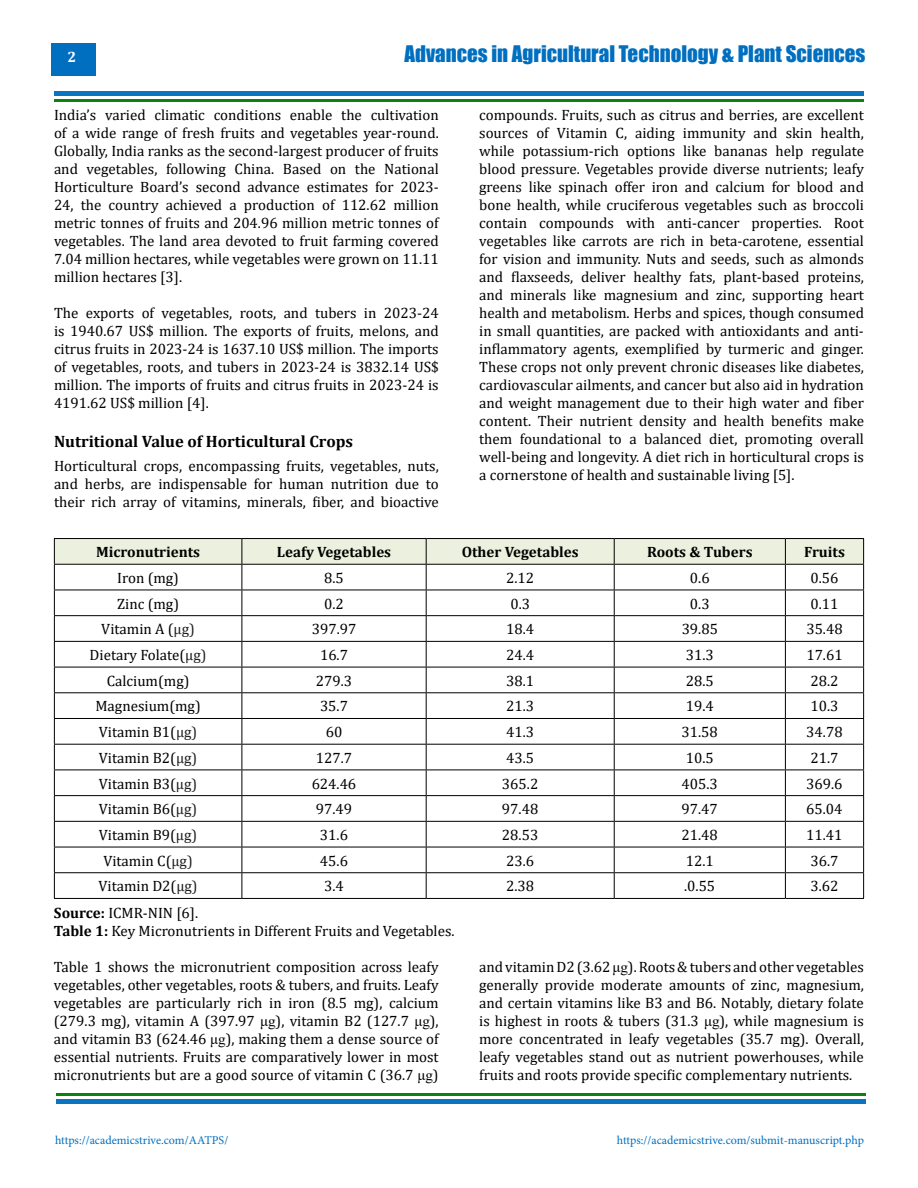
<style>
.page{position:relative;width:918px;height:1188px;background:#fff}
.page>*{position:absolute;margin:0;border:0;box-sizing:border-box;transform-origin:0 0}
.t1{font:21px "Impact";color:#006fc0}
.t2{font:700 16.5px "Cambria";color:#000}
.t3{font:15px/18px "Cambria";color:#000;text-align:justify}
.t4{font:700 15px "Cambria";color:#000}
.t5{font:700 15px "Cambria";color:#fff}
.t6{font:12px "Minion Pro";color:#006fc0}
.s1{color:#1f1f1f}
.s2{font-weight:700}
.s3{font-family:"Times New Roman"}
</style>
<div class="page">
<div style="left:51px;top:43px;width:45px;height:33px;background:#006fc0"></div>
<div style="left:54px;top:91px;width:810px;height:5px;background:#0b75c2"></div>
<div style="left:56px;top:1099px;width:810px;height:5px;background:#0b75c2"></div>
<hr style="left:54px;top:99px;width:810px;height:3px;background:#007f01">
<hr style="left:56px;top:1094px;width:810px;height:2px;background:#007f01">
<hr style="left:54px;top:538px;width:188px;height:1px;background:#000">
<hr style="left:242px;top:538px;width:184px;height:1px;background:#000">
<hr style="left:426px;top:538px;width:188px;height:1px;background:#000">
<hr style="left:614px;top:538px;width:171px;height:1px;background:#000">
<hr style="left:785px;top:538px;width:79px;height:1px;background:#000">
<svg style="left:54px;top:539px;width:810px;height:359px"></svg>
<hr style="left:54px;top:898px;width:188px;height:1px;background:#000">
<hr style="left:242px;top:898px;width:184px;height:1px;background:#000">
<hr style="left:426px;top:898px;width:188px;height:1px;background:#000">
<hr style="left:614px;top:898px;width:171px;height:1px;background:#000">
<hr style="left:785px;top:898px;width:79px;height:1px;background:#000">
<p class="t5" style="left:68px;top:47px;width:10px">2</p>
<h1 class="t1" style="left:405px;top:37px;width:462px">Advances in Agricultural Technology &amp; Plant Sciences</h1>
<p class="t3" style="left:54px;top:105px;width:386px">India’s varied climatic conditions enable the cultivation of a wide range of fresh fruits and vegetables year-round.<br>Globally, India ranks as the second-largest producer of fruits and vegetables, following China. Based on the National Horticulture Board’s second advance estimates for 2023- 24, the country achieved a production of 112.62 million metric tonnes of fruits and 204.96 million metric tonnes of vegetables. The land area devoted to fruit farming covered 7.04 million hectares, while vegetables were grown on 11.11 million hectares [3].</p>
<p class="t3" style="left:54px;top:303px;width:386px">The exports of vegetables, roots, and tubers in 2023-24 is 1940.67 US$ million. The exports of fruits, melons, and citrus fruits in 2023-24 is 1637.10 US$ million. The imports of vegetables, roots, and tubers in 2023-24 is 3832.14 US$ million. The imports of fruits and citrus fruits in 2023-24 is 4191.62 US$ million [4].</p>
<p class="t2" style="left:54px;top:429px;width:301px">Nutritional Value of Horticultural Crops</p>
<p class="t3" style="left:54px;top:457px;width:386px">Horticultural crops, encompassing fruits, vegetables, nuts, and herbs, are indispensable for human nutrition due to their rich array of vitamins, minerals, fiber, and bioactive</p>
<p class="t3" style="left:479px;top:105px;width:386px">compounds. Fruits, such as citrus and berries, are excellent sources of Vitamin C, aiding immunity and skin health, while potassium-rich options like bananas help regulate blood pressure. Vegetables provide diverse nutrients; leafy greens like spinach offer iron and calcium for blood and bone health, while cruciferous vegetables such as broccoli contain compounds with anti-cancer properties. Root vegetables like carrots are rich in beta-carotene, essential for vision and immunity. Nuts and seeds, such as almonds and flaxseeds, deliver healthy fats, plant-based proteins, and minerals like magnesium and zinc, supporting heart health and metabolism. Herbs and spices, though consumed in small quantities, are packed with antioxidants and anti&shy;inflammatory agents, exemplified by turmeric and ginger.<br>These crops not only prevent chronic diseases like diabetes, cardiovascular ailments, and cancer but also aid in hydration and weight management due to their high water and fiber content. Their nutrient density and health benefits make them foundational to a balanced diet, promoting overall well-being and longevity. A diet rich in horticultural crops is a cornerstone of health and sustainable living [5].</p>
<p class="t4" style="left:96px;top:542px;width:106px">Micronutrients</p>
<p class="t4" style="left:277px;top:542px;width:116px">Leafy Vegetables</p>
<p class="t4" style="left:462px;top:542px;width:118px">Other Vegetables</p>
<p class="t4" style="left:647px;top:542px;width:107px">Roots &amp; Tubers</p>
<p class="t4" style="left:804px;top:542px;width:42px">Fruits</p>
<p class="t3" style="left:117px;top:569px;width:63px">Iron (mg)</p>
<p class="t3" style="left:324px;top:569px;width:21px">8.5</p>
<p class="t3" style="left:506px;top:569px;width:30px">2.12</p>
<p class="t3" style="left:690px;top:569px;width:21px">0.6</p>
<p class="t3" style="left:811px;top:569px;width:30px">0.56</p>
<p class="t3" style="left:117px;top:594px;width:63px">Zinc (mg)</p>
<p class="t3" style="left:324px;top:594px;width:21px">0.2</p>
<p class="t3" style="left:510px;top:594px;width:21px">0.3</p>
<p class="t3" style="left:690px;top:594px;width:21px">0.3</p>
<p class="t3" style="left:811px;top:594px;width:30px">0.11</p>
<p class="t3" style="left:101px;top:620px;width:95px">Vitamin A (<span class="s1">μg)</span></p>
<p class="t3" style="left:312px;top:620px;width:46px">397.97</p>
<p class="t3" style="left:506px;top:620px;width:30px">18.4</p>
<p class="t3" style="left:682px;top:620px;width:38px">39.85</p>
<p class="t3" style="left:806px;top:620px;width:38px">35.48</p>
<p class="t3" style="left:90px;top:646px;width:119px">Dietary Folate(<span class="s1">μg)</span></p>
<p class="t3" style="left:320px;top:646px;width:30px">16.7</p>
<p class="t3" style="left:506px;top:646px;width:30px">24.4</p>
<p class="t3" style="left:686px;top:646px;width:30px">31.3</p>
<p class="t3" style="left:806px;top:646px;width:38px">17.61</p>
<p class="t3" style="left:107px;top:672px;width:84px">Calcium(mg)</p>
<p class="t3" style="left:316px;top:672px;width:38px">279.3</p>
<p class="t3" style="left:506px;top:672px;width:30px">38.1</p>
<p class="t3" style="left:686px;top:672px;width:30px">28.5</p>
<p class="t3" style="left:811px;top:672px;width:30px">28.2</p>
<p class="t3" style="left:95px;top:697px;width:107px">Magnesium(mg)</p>
<p class="t3" style="left:320px;top:697px;width:30px">35.7</p>
<p class="t3" style="left:506px;top:697px;width:30px">21.3</p>
<p class="t3" style="left:686px;top:697px;width:30px">19.4</p>
<p class="t3" style="left:811px;top:697px;width:30px">10.3</p>
<p class="t3" style="left:99px;top:723px;width:100px">Vitamin B1(<span class="s1">μg)</span></p>
<p class="t3" style="left:326px;top:723px;width:18px">60</p>
<p class="t3" style="left:506px;top:723px;width:30px">41.3</p>
<p class="t3" style="left:682px;top:723px;width:38px">31.58</p>
<p class="t3" style="left:806px;top:723px;width:38px">34.78</p>
<p class="t3" style="left:99px;top:749px;width:100px">Vitamin B2(<span class="s1">μg)</span></p>
<p class="t3" style="left:316px;top:749px;width:38px">127.7</p>
<p class="t3" style="left:506px;top:749px;width:30px">43.5</p>
<p class="t3" style="left:686px;top:749px;width:30px">10.5</p>
<p class="t3" style="left:810px;top:749px;width:30px">21.7</p>
<p class="t3" style="left:99px;top:774px;width:100px">Vitamin B3(<span class="s1">μg)</span></p>
<p class="t3" style="left:312px;top:774px;width:46px">624.46</p>
<p class="t3" style="left:502px;top:774px;width:38px">365.2</p>
<p class="t3" style="left:682px;top:774px;width:38px">405.3</p>
<p class="t3" style="left:806px;top:774px;width:38px">369.6</p>
<p class="t3" style="left:99px;top:800px;width:100px">Vitamin B6(<span class="s1">μg)</span></p>
<p class="t3" style="left:316px;top:800px;width:38px">97.49</p>
<p class="t3" style="left:502px;top:800px;width:38px">97.48</p>
<p class="t3" style="left:682px;top:800px;width:38px">97.47</p>
<p class="t3" style="left:806px;top:800px;width:38px">65.04</p>
<p class="t3" style="left:99px;top:826px;width:100px">Vitamin B9(<span class="s1">μg)</span></p>
<p class="t3" style="left:320px;top:826px;width:30px">31.6</p>
<p class="t3" style="left:502px;top:826px;width:38px">28.53</p>
<p class="t3" style="left:682px;top:826px;width:38px">21.48</p>
<p class="t3" style="left:806px;top:826px;width:38px">11.41</p>
<p class="t3" style="left:103px;top:852px;width:91px">Vitamin C(<span class="s1">μg)</span></p>
<p class="t3" style="left:320px;top:852px;width:30px">45.6</p>
<p class="t3" style="left:506px;top:852px;width:30px">23.6</p>
<p class="t3" style="left:686px;top:852px;width:30px">12.1</p>
<p class="t3" style="left:810px;top:852px;width:30px">36.7</p>
<p class="t3" style="left:98px;top:877px;width:101px">Vitamin D2(<span class="s1">μg)</span></p>
<p class="t3" style="left:324px;top:877px;width:21px">3.4</p>
<p class="t3" style="left:506px;top:877px;width:30px">2.38</p>
<p class="t3" style="left:684px;top:877px;width:33px">.0.55</p>
<p class="t3" style="left:810px;top:877px;width:30px">3.62</p>
<p class="t3" style="left:54px;top:903px;width:402px"><span class="s2">Source:</span> ICMR-NIN [6].<br><span class="s2">Table 1:</span> Key Micronutrients in Different Fruits and Vegetables.</p>
<p class="t3" style="left:54px;top:957px;width:386px">Table 1 shows the micronutrient composition across leafy vegetables, other vegetables, roots &amp; tubers, and fruits. Leafy vegetables are particularly rich in iron (8.5 mg), calcium (279.3 mg), vitamin A (397.97 <span class="s3">μg</span>), vitamin B2 (127.7 <span class="s3">μg</span>), and vitamin B3 (624.46 <span class="s3">μg</span>), making them a dense source of essential nutrients. Fruits are comparatively lower in most micronutrients but are a good source of vitamin C (36.7 <span class="s3">μg</span>)</p>
<p class="t3" style="left:479px;top:957px;width:386px">and vitamin D2 (3.62 <span class="s3">μg</span>). Roots &amp; tubers and other vegetables generally provide moderate amounts of zinc, magnesium, and certain vitamins like B3 and B6. Notably, dietary folate is highest in roots &amp; tubers (31.3 <span class="s3">μg</span>), while magnesium is more concentrated in leafy vegetables (35.7 mg). Overall, leafy vegetables stand out as nutrient powerhouses, while fruits and roots provide specific complementary nutrients.</p>
<p class="t6" style="left:55px;top:1132px;width:175px">https://academicstrive.com/AATPS/</p>
<p class="t6" style="left:617px;top:1132px;width:249px">https://academicstrive.com/submit-manuscript.php</p>
</div>
